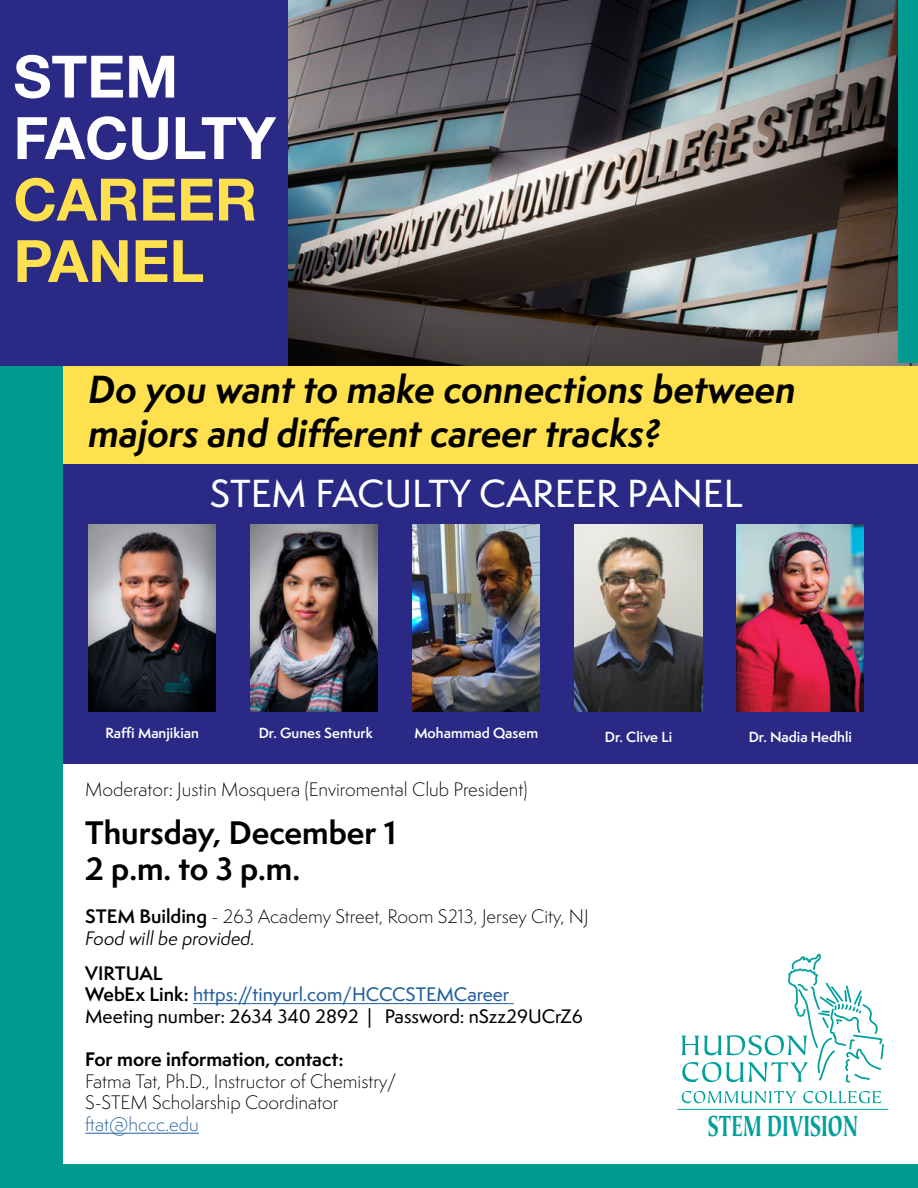
<style>
.page{position:relative;width:918px;height:1188px;background:#fff}
.page>*{position:absolute;margin:0;border:0;box-sizing:border-box;transform-origin:0 0}
.t1{font:700 58.5px/61.5px "Helvetica Neue";color:#fff}
.t2{font:700 58.5px/61.5px "Helvetica Neue";color:#ffe14f}
.t3{font:italic 700 36px/43.2px "Semplicita Pro";color:#000}
.t4{font:500 36px "Semplicita Pro";color:#fff}
.t5{font:900 32.7px "Tiepolo";color:#00a09c;scale:.61 1}
.t6{font:700 30px/36px "Semplicita Pro";color:#000}
.t7{font:300 18px/21.6px "Semplicita Pro";color:#000}
.t8{font:500 18px/21.6px "Semplicita Pro";color:#000}
.t9{font:700 18px "Semplicita Pro";color:#000}
.t10{font:300 18px "Semplicita Pro";color:#215e9e}
.t11{font:600 13.5px "Semplicita Pro";color:#fff}
.s1{font-weight:600}
.s2{font-weight:400;font-style:italic}
.s3{color:#215e9e}
</style>
<div class="page">
<div style="left:63px;top:365px;width:855px;height:99px;background:#ffe14f"></div>
<hr style="left:193px;top:1003px;width:321px;height:1px;background:#215e9e">
<hr style="left:85px;top:1133px;width:114px;height:1px;background:#215e9e">
<img style="left:287px;top:0;width:631px;height:365px">
<div style="left:63px;top:464px;width:855px;height:300px;background:#2a2a86"></div>
<div style="left:0;top:0;width:63px;height:1188px;background:#009b90"></div>
<div style="left:0;top:0;width:287px;height:365px;background:#2a2a86"></div>
<img style="left:89px;top:524px;width:127px;height:188px">
<img style="left:251px;top:524px;width:127px;height:188px">
<img style="left:413px;top:524px;width:127px;height:188px">
<img style="left:575px;top:524px;width:127px;height:188px">
<img style="left:737px;top:524px;width:127px;height:188px">
<svg style="left:681px;top:954px;width:203px;height:129px"></svg>
<svg style="left:682px;top:1091px;width:114px;height:12px"></svg>
<svg style="left:803px;top:1091px;width:78px;height:12px"></svg>
<hr style="left:677px;top:1109px;width:211px;height:1px;background:#00a09c">
<div style="left:0;top:1164px;width:918px;height:24px;background:#009b90"></div>
<div style="left:899px;top:0;width:19px;height:363px;background:#009b90"></div>
<h1 class="t1" style="left:14px;top:47px;width:264px">STEM<br>FACULTY</h1>
<h1 class="t2" style="left:14px;top:170px;width:245px">CAREER<br>PANEL</h1>
<h2 class="t3" style="left:89px;top:368px;width:709px">Do you want to make connections between majors and different career tracks?</h2>
<h2 class="t4" style="left:210px;top:468px;width:534px">STEM FACULTY CAREER PANEL</h2>
<p class="t11" style="left:105px;top:723px;width:95px">Raffi Manjikian</p>
<p class="t11" style="left:259px;top:723px;width:116px">Dr. Gunes Senturk</p>
<p class="t11" style="left:414px;top:723px;width:125px">Mohammad Qasem</p>
<p class="t11" style="left:605px;top:728px;width:69px">Dr. Clive Li</p>
<p class="t11" style="left:749px;top:728px;width:105px">Dr. Nadia Hedhli</p>
<p class="t7" style="left:85px;top:778px;width:444px">Moderator: Justin Mosquera (Enviromental Club President)</p>
<h3 class="t6" style="left:85px;top:814px;width:312px">Thursday, December 1<br>2 p.m. to 3 p.m.</h3>
<p class="t7" style="left:85px;top:905px;width:505px"><span class="s1">STEM Building</span> - 263 Academy Street, Room S213, Jersey City, NJ<br><span class="s2">Food will be provided.</span></p>
<p class="t8" style="left:85px;top:962px;width:499px"><span class="s1">VIRTUAL<br>WebEx Link:</span> <span class="s3">https://tinyurl.com/HCCCSTEMCareer<br></span>Meeting number: 2634 340 2892 | Password: nSzz29UCrZ6</p>
<p class="t9" style="left:85px;top:1046px;width:260px">For more information, contact:</p>
<p class="t7" style="left:85px;top:1070px;width:312px">Fatma Tat, Ph.D., Instructor of Chemistry/<br>S-STEM Scholarship Coordinator</p>
<p class="t10" style="left:85px;top:1112px;width:115px">ftat@hccc.edu</p>
<h3 class="t5" style="left:708px;top:1107px;width:248px">STEM DIVISION</h3>
</div>
